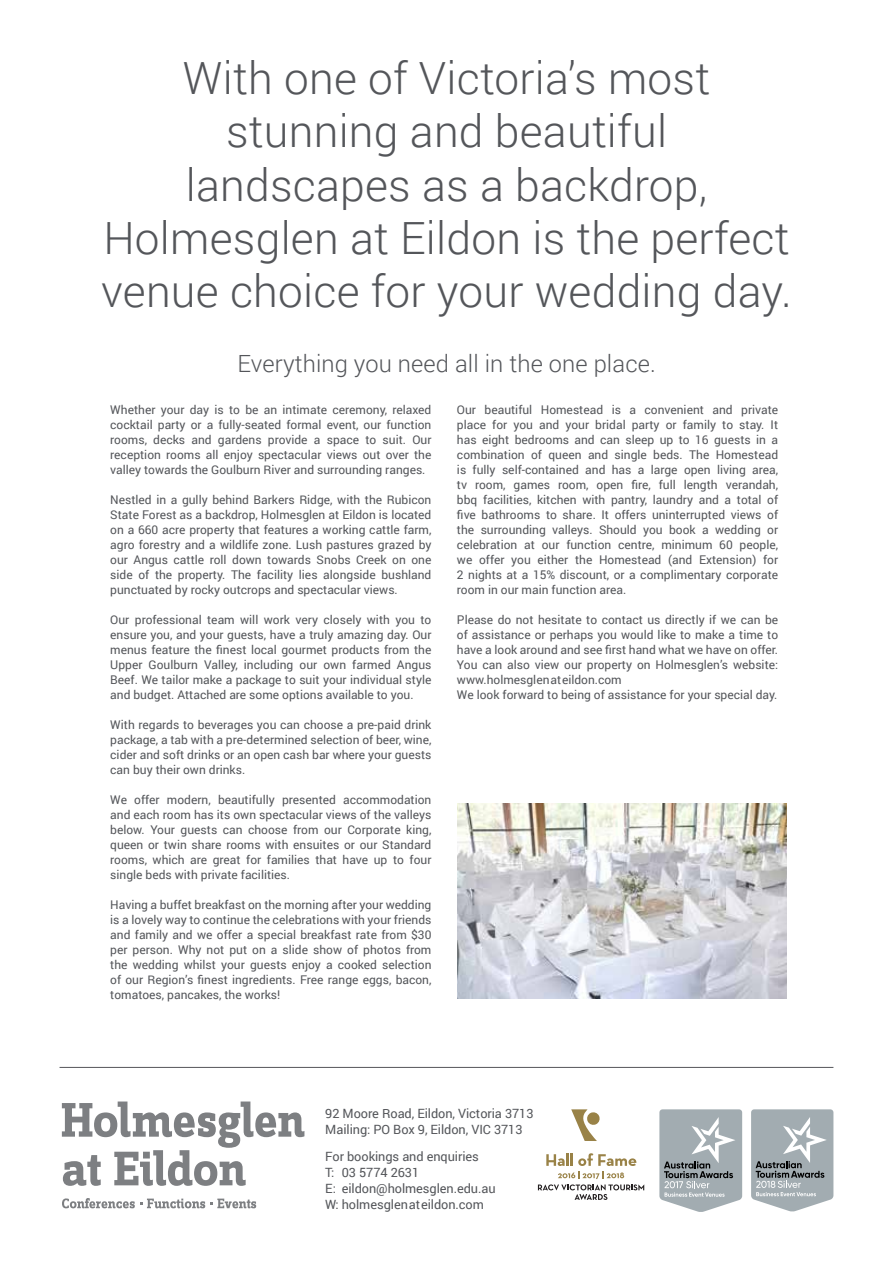
<style>
.page{position:relative;width:893px;height:1263px;background:#fff}
.page>*{position:absolute;margin:0;border:0;box-sizing:border-box;transform-origin:0 0}
.t1{font:300 44.4px/53.2px "Roboto";letter-spacing:.005em;color:#54565a;text-align:center}
.t2{font:300 23.7px "Roboto";letter-spacing:.005em;color:#54565a}
.t3{font:12.75px/16px "Roboto";letter-spacing:-.005em;color:#54565a}
.t4{font:12px/15px "Roboto";color:#54565a;text-align:justify}
</style>
<div class="page">
<hr style="left:60px;top:1067px;width:773px;height:1px;background:#54565a">
<svg style="left:62px;top:1101px;width:242px;height:85px"></svg>
<svg style="left:62px;top:1198px;width:194px;height:10px"></svg>
<svg style="left:571px;top:1109px;width:29px;height:32px"></svg>
<svg style="left:538px;top:1153px;width:106px;height:47px"></svg>
<svg style="left:659px;top:1109px;width:83px;height:103px;background:#a9b1b5"></svg>
<svg style="left:751px;top:1109px;width:82px;height:102px;background:#a8b0b4"></svg>
<img style="left:458px;top:803px;width:329px;height:196px">
<h1 class="t1" style="left:101px;top:50px;width:692px">With one of Victoria’s most stunning and beautiful<br>landscapes as a backdrop,<br>Holmesglen at Eildon is the perfect venue choice for your wedding day.</h1>
<h2 class="t2" style="left:237px;top:347px;width:420px">Everything you need all in the one place.</h2>
<p class="t4" style="left:110px;top:401px;width:323px">Whether your day is to be an intimate ceremony, relaxed cocktail party or a fully-seated formal event, our function rooms, decks and gardens provide a space to suit. Our reception rooms all enjoy spectacular views out over the valley towards the Goulburn River and surrounding ranges.</p>
<p class="t4" style="left:110px;top:491px;width:323px">Nestled in a gully behind Barkers Ridge, with the Rubicon State Forest as a backdrop, Holmesglen at Eildon is located on a 660 acre property that features a working cattle farm, agro forestry and a wildlife zone. Lush pastures grazed by our Angus cattle roll down towards Snobs Creek on one side of the property. The facility lies alongside bushland punctuated by rocky outcrops and spectacular views.</p>
<p class="t4" style="left:110px;top:611px;width:323px">Our professional team will work very closely with you to ensure you, and your guests, have a truly amazing day. Our menus feature the finest local gourmet products from the Upper Goulburn Valley, including our own farmed Angus Beef. We tailor make a package to suit your individual style and budget. Attached are some options available to you.</p>
<p class="t4" style="left:110px;top:716px;width:323px">With regards to beverages you can choose a pre-paid drink package, a tab with a pre-determined selection of beer, wine, cider and soft drinks or an open cash bar where your guests can buy their own drinks.</p>
<p class="t4" style="left:110px;top:791px;width:323px">We offer modern, beautifully presented accommodation and each room has its own spectacular views of the valleys below. Your guests can choose from our Corporate king, queen or twin share rooms with ensuites or our Standard rooms, which are great for families that have up to four single beds with private facilities.</p>
<p class="t4" style="left:110px;top:896px;width:323px">Having a buffet breakfast on the morning after your wedding is a lovely way to continue the celebrations with your friends and family and we offer a special breakfast rate from $30 per person. Why not put on a slide show of photos from the wedding whilst your guests enjoy a cooked selection of our Region’s finest ingredients. Free range eggs, bacon, tomatoes, pancakes, the works!</p>
<p class="t4" style="left:457px;top:401px;width:323px">Our beautiful Homestead is a convenient and private place for you and your bridal party or family to stay. It has eight bedrooms and can sleep up to 16 guests in a combination of queen and single beds. The Homestead is fully self-contained and has a large open living area, tv room, games room, open fire, full length verandah, bbq facilities, kitchen with pantry, laundry and a total of five bathrooms to share. It offers uninterrupted views of the surrounding valleys. Should you book a wedding or celebration at our function centre, minimum 60 people, we offer you either the Homestead (and Extension) for 2 nights at a 15% discount, or a complimentary corporate room in our main function area.</p>
<p class="t4" style="left:457px;top:611px;width:323px;text-align:left">Please do not hesitate to contact us directly if we can be of assistance or perhaps you would like to make a time to have a look around and see first hand what we have on offer.<br>You can also view our property on Holmesglen’s website: www.holmesglenateildon.com<br>We look forward to being of assistance for your special day.</p>
<p class="t3" style="left:325px;top:1105px;width:210px">92 Moore Road, Eildon, Victoria 3713<br>Mailing: PO Box 9, Eildon, VIC 3713</p>
<p class="t3" style="left:325px;top:1148px;width:172px">For bookings and enquiries<br>T: 03 5774 2631<br>E: eildon@holmesglen.edu.au<br>W: holmesglenateildon.com</p>
</div>
